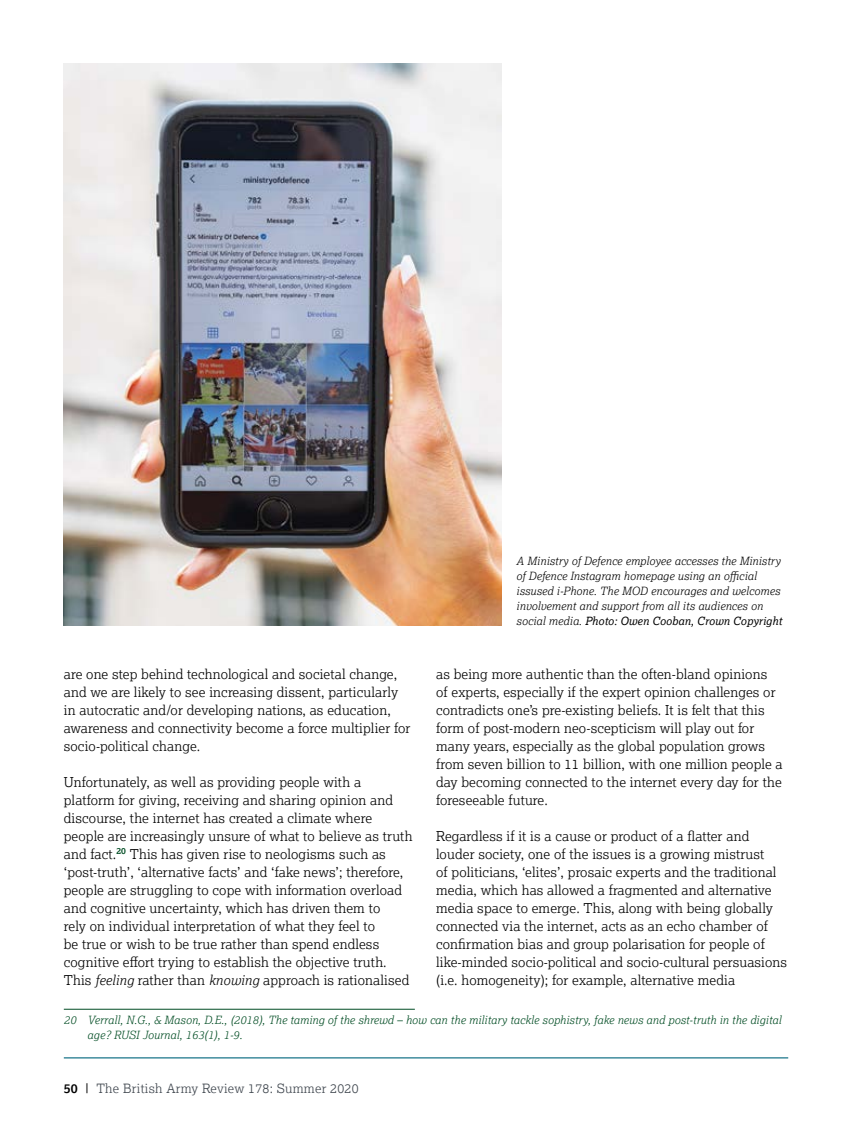
<style>
.page{position:relative;width:851px;height:1127px;background:#fff}
.page>*{position:absolute;margin:0;border:0;box-sizing:border-box;transform-origin:0 0}
.t1{font:300 13.5px/18px "Lexia";letter-spacing:.01em;color:#000}
.t2{font:300 12.75px "Lexia";letter-spacing:.02em;color:#40474f}
.t3{font:italic 300 11.25px/15px "Lexia";letter-spacing:.01em;color:#000}
.t4{font:italic 300 11.25px/15px "Lexia";letter-spacing:.01em;color:#004c23}
.s1{font-weight:400}
.s2{font-style:italic}
.s3{font-weight:700;color:#000}
.s4{font-weight:400;color:#000}
</style>
<div class="page">
<hr style="left:64px;top:1057px;width:724px;height:1px;background:#00667d">
<hr style="left:64px;top:1009px;width:351px;height:1px;background:#004c23">
<img style="left:64px;top:64px;width:437px;height:561px">
<p class="t3" style="left:516px;top:553px;width:267px">A Ministry of Defence employee accesses the Ministry of Defence Instagram homepage using an official issused i-Phone. The MOD encourages and welcomes involvement and support from all its audiences on social media. <span class="s1">Photo: Owen Cooban, Crown Copyright</span></p>
<p class="t1" style="left:436px;top:665px;width:348px">as being more authentic than the often-bland opinions<br>of experts, especially if the expert opinion challenges or contradicts one’s pre-existing beliefs. It is felt that this form of post-modern neo-scepticism will play out for many years, especially as the global population grows from seven billion to 11 billion, with one million people a day becoming connected to the internet every day for the foreseeable future.</p>
<p class="t1" style="left:436px;top:827px;width:352px">Regardless if it is a cause or product of a flatter and louder society, one of the issues is a growing mistrust<br>of politicians, ‘elites’, prosaic experts and the traditional media, which has allowed a fragmented and alternative media space to emerge. This, along with being globally connected via the internet, acts as an echo chamber of confirmation bias and group polarisation for people of like-minded socio-political and socio-cultural persuasions (i.e. homogeneity); for example, alternative media</p>
<p class="t1" style="left:64px;top:665px;width:348px">are one step behind technological and societal change, and we are likely to see increasing dissent, particularly in autocratic and/or developing nations, as education, awareness and connectivity become a force multiplier for socio-political change.</p>
<p class="t1" style="left:64px;top:773px;width:350px">Unfortunately, as well as providing people with a platform for giving, receiving and sharing opinion and discourse, the internet has created a climate where people are increasingly unsure of what to believe as truth and fact.<sup>20</sup> This has given rise to neologisms such as ‘post-truth’, ‘alternative facts’ and ‘fake news’; therefore, people are struggling to cope with information overload and cognitive uncertainty, which has driven them to<br>rely on individual interpretation of what they feel to<br>be true or wish to be true rather than spend endless cognitive effort trying to establish the objective truth.<br>This <span class="s2">feeling</span> rather than <span class="s2">knowing</span> approach is rationalised</p>
<p class="t4" style="left:87px;top:1012px;width:695px;text-indent:-23px">20 Verrall, N.G., &amp; Mason, D.E., (2018), The taming of the shrewd – how can the military tackle sophistry, fake news and post-truth in the digital age? RUSI Journal, 163(1), 1-9.</p>
<p class="t2" style="left:64px;top:1080px;width:296px"><span class="s3">50</span> <span class="s4">|</span> The British Army Review 178: Summer 2020</p>
</div>
